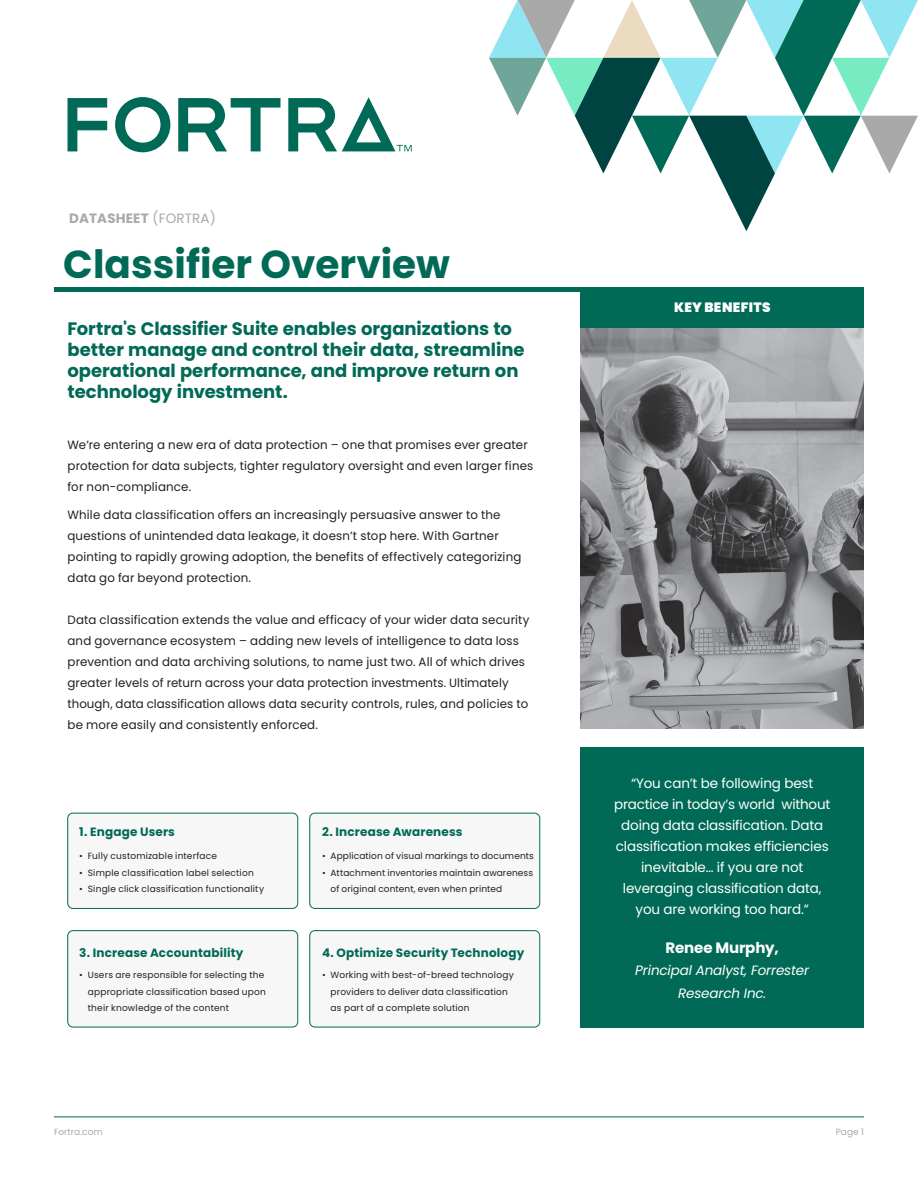
<style>
.page{position:relative;width:918px;height:1188px;background:#fff}
.page>*{position:absolute;margin:0;border:0;box-sizing:border-box;transform-origin:0 0}
.Headline{font:700 39px "Poppins";color:#006a56}
.FTA_H1{font:700 18px/21px "Poppins";color:#006a56}
.Footer_-_Light_Gray{font:700 15px "Poppins";letter-spacing:-.01em;color:#fff}
.Footer_-_Light_Gray-2{font:13.5px/21px "Poppins";letter-spacing:-.01em;color:#fff;text-align:center}
.Footer_-_Light_Gray-3{font:italic 13.5px/22.5px "Poppins";letter-spacing:-.01em;color:#fff;text-align:center}
.t1{font:700 13.5px "Poppins";letter-spacing:.01em;color:#a9a9a9}
.t2{font:900 13.5px "Poppins";letter-spacing:.025em;color:#fff}
.Body_-_Copy{font:12px/21px "Poppins";letter-spacing:.015em;color:#231f20}
.FTA_Body{font:12px/21px "Poppins";letter-spacing:.015em;color:#231f20}
.Body_-_Copy-2{font:700 12px "Poppins";letter-spacing:.015em;color:#006a56}
.Body_-_Copy-3{font:9px/16.5px "Poppins";letter-spacing:.02em;color:#231f20}
.t3{font:9px "Poppins";color:#a9a9a9}
.t4{font:9px "Poppins";color:#aaaba9}
.s1{font-weight:400}
</style>
<div class="page">
<div style="left:580px;top:287px;width:284px;height:41px;background:#006a56"></div>
<div style="left:54px;top:287px;width:810px;height:5px;background:#006a56"></div>
<svg style="left:68px;top:98px;width:39px;height:53px"></svg>
<svg style="left:178px;top:98px;width:103px;height:53px"></svg>
<svg style="left:115px;top:97px;width:55px;height:55px"></svg>
<svg style="left:288px;top:97px;width:124px;height:54px"></svg>
<svg style="left:489px;top:0;width:429px;height:231px"></svg>
<hr style="left:54px;top:1116px;width:810px;height:1px;background:#006a56">
<img style="left:580px;top:328px;width:284px;height:401px">
<div style="left:580px;top:748px;width:284px;height:280px;background:#006a56"></div>
<div style="left:68px;top:813px;width:230px;height:95px;background:#f7f7f8;border-radius:5px"></div>
<div style="left:68px;top:813px;width:230px;height:96px;border:1px solid #006a56;border-radius:5px"></div>
<div style="left:310px;top:813px;width:230px;height:95px;background:#f7f7f8;border-radius:5px"></div>
<div style="left:310px;top:813px;width:230px;height:96px;border:1px solid #006a56;border-radius:5px"></div>
<div style="left:68px;top:931px;width:230px;height:96px;background:#f7f7f8;border-radius:5px"></div>
<div style="left:68px;top:930px;width:230px;height:97px;border:1px solid #006a56;border-radius:5px"></div>
<div style="left:310px;top:931px;width:230px;height:96px;background:#f7f7f8;border-radius:5px"></div>
<div style="left:310px;top:930px;width:230px;height:97px;border:1px solid #006a56;border-radius:5px"></div>
<p class="t1" style="left:69px;top:210px;width:148px">DATASHEET <span class="s1">(FORTRA)</span></p>
<p class="Headline" style="left:63px;top:242px;width:388px">Classifier Overview</p>
<p class="FTA_H1" style="left:68px;top:319px;width:459px">Fortra's Classifier Suite enables organizations to better manage and control their data, streamline operational performance, and improve return on technology investment.</p>
<p class="FTA_Body" style="left:68px;top:435px;width:467px">We’re entering a new era of data protection – one that promises ever greater protection for data subjects, tighter regulatory oversight and even larger fines for non-compliance.</p>
<p class="Body_-_Copy" style="left:68px;top:505px;width:455px">While data classification offers an increasingly persuasive answer to the questions of unintended data leakage, it doesn’t stop here. With Gartner pointing to rapidly growing adoption, the benefits of effectively categorizing data go far beyond protection.</p>
<p class="Body_-_Copy" style="left:68px;top:610px;width:464px">Data classification extends the value and efficacy of your wider data security and governance ecosystem – adding new levels of intelligence to data loss prevention and data archiving solutions, to name just two. All of which drives greater levels of return across your data protection investments. Ultimately though, data classification allows data security controls, rules, and policies to be more easily and consistently enforced.</p>
<p class="Body_-_Copy-2" style="left:79px;top:825px;width:97px">1. Engage Users</p>
<p class="Body_-_Copy-3" style="left:79px;top:848px;width:139px">• Fully customizable interface</p>
<p class="Body_-_Copy-3" style="left:79px;top:864px;width:176px">• Simple classification label selection</p>
<p class="Body_-_Copy-3" style="left:79px;top:881px;width:186px">• Single click classification functionality</p>
<p class="Body_-_Copy-2" style="left:322px;top:825px;width:142px">2. Increase Awareness</p>
<p class="Body_-_Copy-3" style="left:322px;top:848px;width:213px">• Application of visual markings to documents</p>
<p class="Body_-_Copy-3" style="left:331px;top:864px;width:204px;text-indent:-9px">• Attachment inventories maintain awareness of original content, even when printed</p>
<p class="Body_-_Copy-2" style="left:79px;top:946px;width:166px">3. Increase Accountability</p>
<p class="Body_-_Copy-2" style="left:322px;top:946px;width:204px">4. Optimize Security Technology</p>
<p class="Body_-_Copy-3" style="left:88px;top:967px;width:180px;text-indent:-9px">• Users are responsible for selecting the appropriate classification based upon their knowledge of the content</p>
<p class="Body_-_Copy-3" style="left:331px;top:967px;width:185px;text-indent:-9px">• Working with best-of-breed technology providers to deliver data classification as part of a complete solution</p>
<p class="t2" style="left:674px;top:299px;width:98px">KEY BENEFITS</p>
<p class="Footer_-_Light_Gray-2" style="left:614px;top:773px;width:218px">“You can’t be following best practice in today’s world without doing data classification. Data classification makes efficiencies inevitable… if you are not leveraging classification data, you are working too hard.”</p>
<p class="Footer_-_Light_Gray" style="left:666px;top:939px;width:115px">Renee Murphy,</p>
<p class="Footer_-_Light_Gray-3" style="left:635px;top:960px;width:175px">Principal Analyst, Forrester<br>Research Inc.</p>
<p class="t3" style="left:54px;top:1127px;width:50px">Fortra.com</p>
<p class="t4" style="left:836px;top:1127px;width:30px">Page 1</p>
</div>
